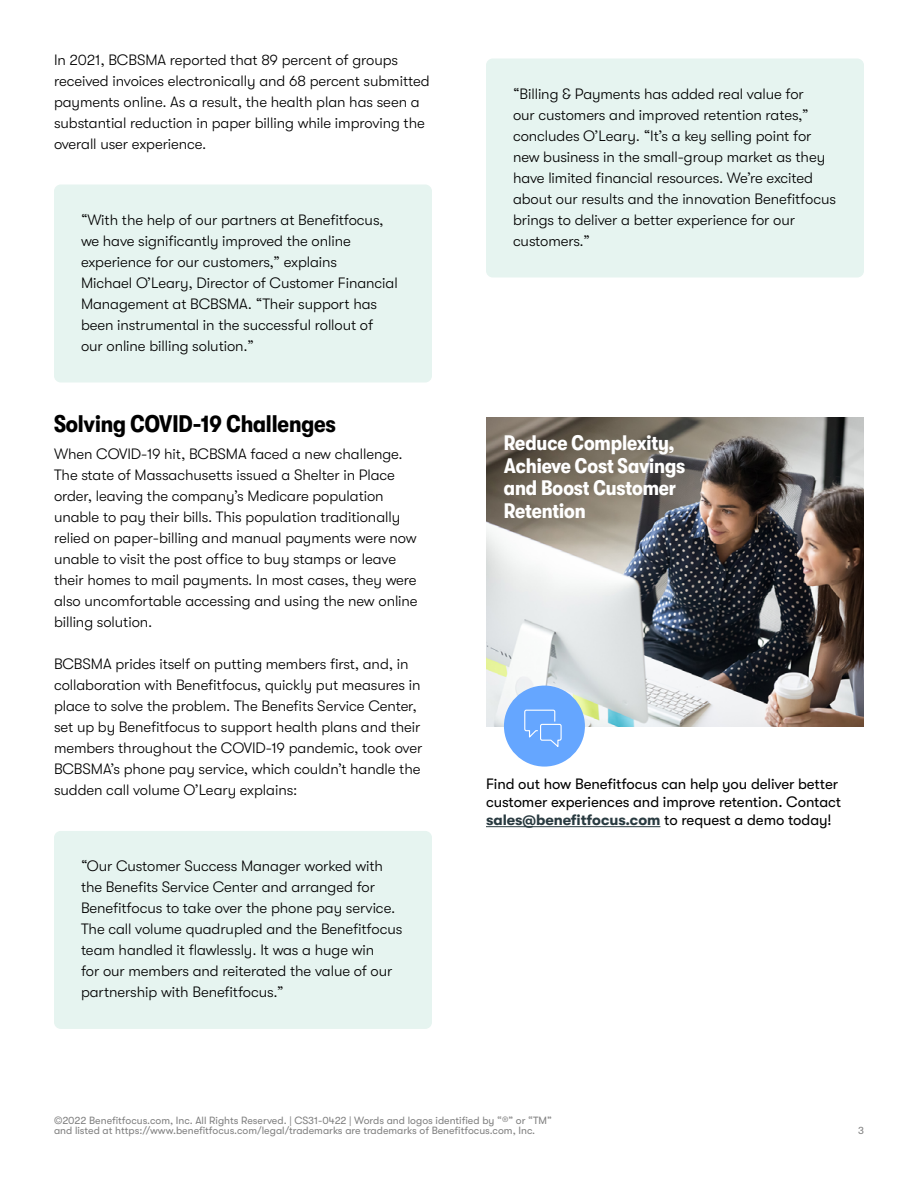
<style>
.page{position:relative;width:918px;height:1188px;background:#fff}
.page>*{position:absolute;margin:0;border:0;box-sizing:border-box;transform-origin:0 0}
.t1{font:700 condensed 24px "GT Walsheim Pro";letter-spacing:-.005em;color:#000}
.t2{font:700 condensed 21px/22.5px "GT Walsheim Pro";letter-spacing:-.005em;color:#fff}
.t3{font:300 15px/21px "GT Walsheim Pro";letter-spacing:-.005em;color:#000}
.t4{font:15px/18px "GT Walsheim Pro";letter-spacing:-.005em;color:#000}
.t5{font:10.5px/10.5px "GT Walsheim Pro";color:#808080}
.s1{font-weight:700;color:#293a40}
</style>
<div class="page">
<div style="left:54px;top:184px;width:378px;height:198px;background:#e6f4f0;border-radius:7px"></div>
<div style="left:54px;top:831px;width:378px;height:198px;background:#e6f4f0;border-radius:7px"></div>
<div style="left:486px;top:58px;width:378px;height:220px;background:#e6f4f0;border-radius:7px"></div>
<img style="left:486px;top:418px;width:378px;height:309px">
<hr style="left:486px;top:826px;width:174px;height:1px;background:#293a40">
<div style="left:504px;top:686px;width:81px;height:81px;background:#65a6ff;border-radius:50%"></div>
<svg style="left:524px;top:709px;width:38px;height:38px"></svg>
<p class="t3" style="left:54px;top:49px;width:377px">In 2021, BCBSMA reported that 89 percent of groups received invoices electronically and 68 percent submitted payments online. As a result, the health plan has seen a substantial reduction in paper billing while improving the overall user experience.</p>
<p class="t3" style="left:81px;top:209px;width:318px">“With the help of our partners at Benefitfocus, we have significantly improved the online experience for our customers,” explains<br>Michael O’Leary, Director of Customer Financial Management at BCBSMA. “Their support has been instrumental in the successful rollout of our online billing solution.”</p>
<h1 class="t1" style="left:54px;top:410px;width:284px">Solving COVID-19 Challenges</h1>
<p class="t3" style="left:54px;top:443px;width:365px">When COVID-19 hit, BCBSMA faced a new challenge.<br>The state of Massachusetts issued a Shelter in Place order, leaving the company’s Medicare population unable to pay their bills. This population traditionally relied on paper-billing and manual payments were now unable to visit the post office to buy stamps or leave their homes to mail payments. In most cases, they were also uncomfortable accessing and using the new online billing solution.</p>
<p class="t3" style="left:54px;top:653px;width:370px">BCBSMA prides itself on putting members first, and, in collaboration with Benefitfocus, quickly put measures in place to solve the problem. The Benefits Service Center, set up by Benefitfocus to support health plans and their members throughout the COVID-19 pandemic, took over BCBSMA’s phone pay service, which couldn’t handle the sudden call volume O’Leary explains:</p>
<p class="t3" style="left:81px;top:856px;width:323px">“Our Customer Success Manager worked with the Benefits Service Center and arranged for Benefitfocus to take over the phone pay service.<br>The call volume quadrupled and the Benefitfocus team handled it flawlessly. It was a huge win<br>for our members and reiterated the value of our partnership with Benefitfocus.”</p>
<p class="t3" style="left:513px;top:83px;width:325px">“Billing &amp; Payments has added real value for<br>our customers and improved retention rates,” concludes O’Leary. “It’s a key selling point for new business in the small-group market as they have limited financial resources. We’re excited about our results and the innovation Benefitfocus brings to deliver a better experience for our customers.”</p>
<h2 class="t2" style="left:504px;top:432px;width:183px">Reduce Complexity,<br>Achieve Cost Savings and Boost Customer<br>Retention</h2>
<p class="t4" style="left:486px;top:775px;width:357px">Find out how Benefitfocus can help you deliver better customer experiences and improve retention. Contact <span class="s1">sales@benefitfocus.com</span> to request a demo today!</p>
<p class="t5" style="left:54px;top:1115px;width:499px">©2022 Benefitfocus.com, Inc. All Rights Reserved. | CS31-0422 | Words and logos identified by “®” or “TM” and listed at https://www.benefitfocus.com/legal/trademarks are trademarks of Benefitfocus.com, Inc.</p>
<p class="t5" style="left:858px;top:1125px;width:7px">3</p>
</div>
